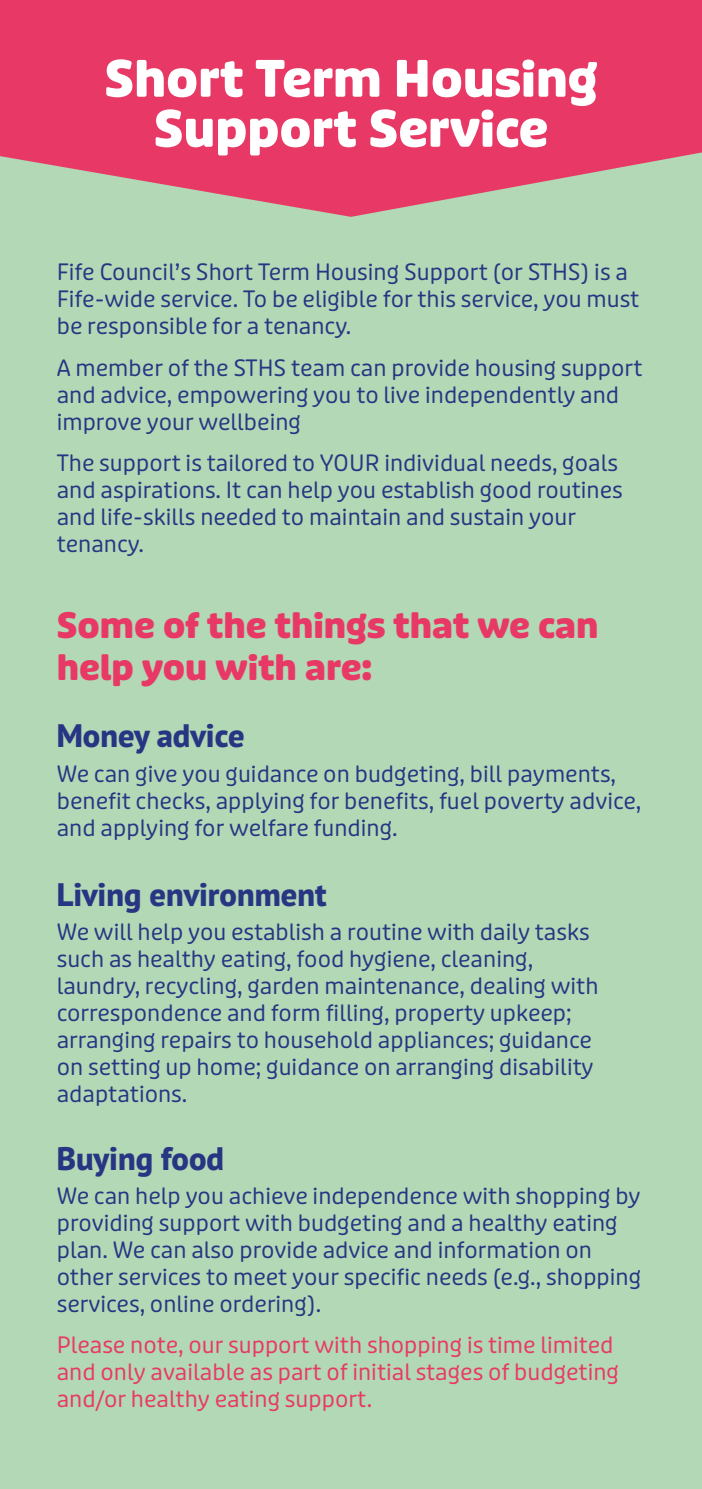
<style>
.page{position:relative;width:702px;height:1489px;background:#fff}
.page>*{position:absolute;margin:0;border:0;box-sizing:border-box;transform-origin:0 0}
.t1{font:700 expanded 50px/50px "Puffin Display Soft";color:#fff;text-align:center}
.t2{font:700 expanded 35px/42px "Puffin Display Soft";color:#e83966}
.t3{font:800 32.5px "PT Sans Pro";color:#283583}
.t4{font:22.5px/27px "Puffin Display Soft";color:#283583}
.t5{font:22.5px/27px "Puffin Display Soft";color:#e83966}
</style>
<div class="page">
<div style="left:0;top:0;width:702px;height:1488px;background:#b2d8b5"></div>
<svg style="left:0;top:0;width:702px;height:217px;background:#e04f71"></svg>
<h1 class="t1" style="left:104px;top:55px;width:494px">Short Term Housing<br>Support Service</h1>
<p class="t4" style="left:57px;top:259px;width:584px">Fife Council’s Short Term Housing Support (or STHS) is a<br>Fife-wide service. To be eligible for this service, you must be responsible for a tenancy.</p>
<p class="t4" style="left:57px;top:354px;width:587px">A member of the STHS team can provide housing support and advice, empowering you to live independently and improve your wellbeing</p>
<p class="t4" style="left:57px;top:450px;width:567px">The support is tailored to YOUR individual needs, goals and aspirations. It can help you establish good routines and life-skills needed to maintain and sustain your tenancy.</p>
<h1 class="t2" style="left:57px;top:605px;width:543px">Some of the things that we can help you with are:</h1>
<h1 class="t3" style="left:57px;top:714px;width:189px">Money advice</h1>
<p class="t4" style="left:57px;top:760px;width:586px">We can give you guidance on budgeting, bill payments, benefit checks, applying for benefits, fuel poverty advice, and applying for welfare funding.</p>
<h1 class="t3" style="left:57px;top:872px;width:271px">Living environment</h1>
<p class="t4" style="left:57px;top:919px;width:543px">We will help you establish a routine with daily tasks such as healthy eating, food hygiene, cleaning, laundry, recycling, garden maintenance, dealing with correspondence and form filling, property upkeep; arranging repairs to household appliances; guidance on setting up home; guidance on arranging disability adaptations.</p>
<h1 class="t3" style="left:57px;top:1136px;width:169px">Buying food</h1>
<p class="t4" style="left:57px;top:1182px;width:586px">We can help you achieve independence with shopping by providing support with budgeting and a healthy eating plan. We can also provide advice and information on other services to meet your specific needs (e.g., shopping services, online ordering).</p>
<p class="t5" style="left:57px;top:1331px;width:564px">Please note, our support with shopping is time limited and only available as part of initial stages of budgeting and/or healthy eating support.</p>
</div>
